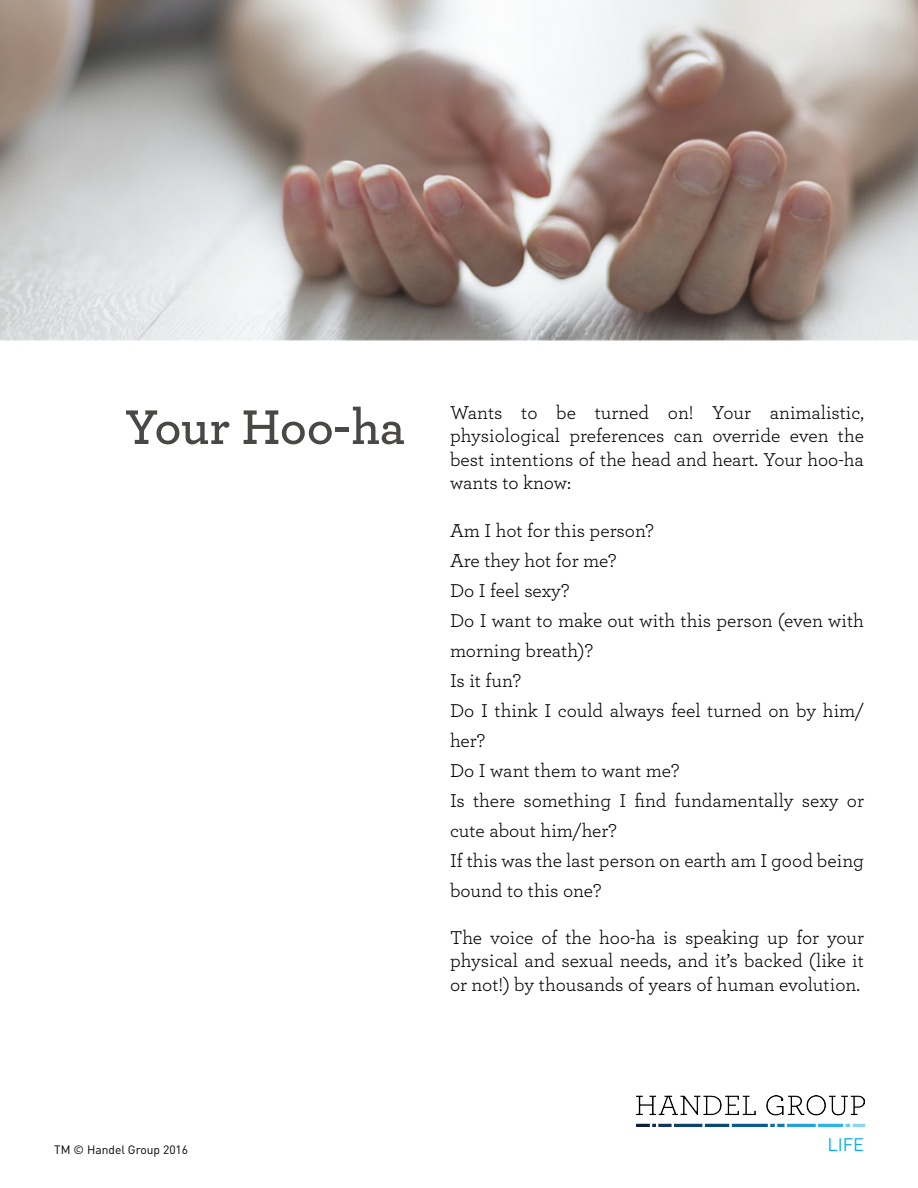
<style>
.page{position:relative;width:918px;height:1188px;background:#fff}
.page>*{position:absolute;margin:0;border:0;box-sizing:border-box;transform-origin:0 0}
.t1{font:600 51px "Archer";letter-spacing:-.01em;color:#494845}
.t2{font:19.5px/30px "Archer";color:#000;text-align:justify}
.t3{font:18px "DINOT";color:#00aeef}
.t4{font:12px "DINOT";color:#000}
</style>
<div class="page">
<img style="left:0;top:0;width:918px;height:1127px">
<img style="left:637px;top:1095px;width:227px;height:32px">
<h1 class="t1" style="left:125px;top:389px;width:281px">Your Hoo-ha</h1>
<p class="t2" style="left:450px;top:400px;width:416px;line-height:23.4px">Wants to be turned on! Your animalistic, physiological preferences can override even the best intentions of the head and heart. Your hoo-ha wants to know:</p>
<p class="t2" style="left:450px;top:515px;width:416px;text-align:left">Am I hot for this person?<br>Are they hot for me?<br>Do I feel sexy?<br>Do I want to make out with this person (even with morning breath)?<br>Is it fun?<br>Do I think I could always feel turned on by him/ her?<br>Do I want them to want me?<br>Is there something I find fundamentally sexy or cute about him/her?<br>If this was the last person on earth am I good being bound to this one?</p>
<p class="t2" style="left:450px;top:925px;width:416px;line-height:23.4px">The voice of the hoo-ha is speaking up for your physical and sexual needs, and it’s backed (like it or not!) by thousands of years of human evolution.</p>
<p class="t4" style="left:54px;top:1140px;width:135px">TM © Handel Group 2016</p>
<p class="t3" style="left:827px;top:1130px;width:38px">LIFE</p>
</div>
